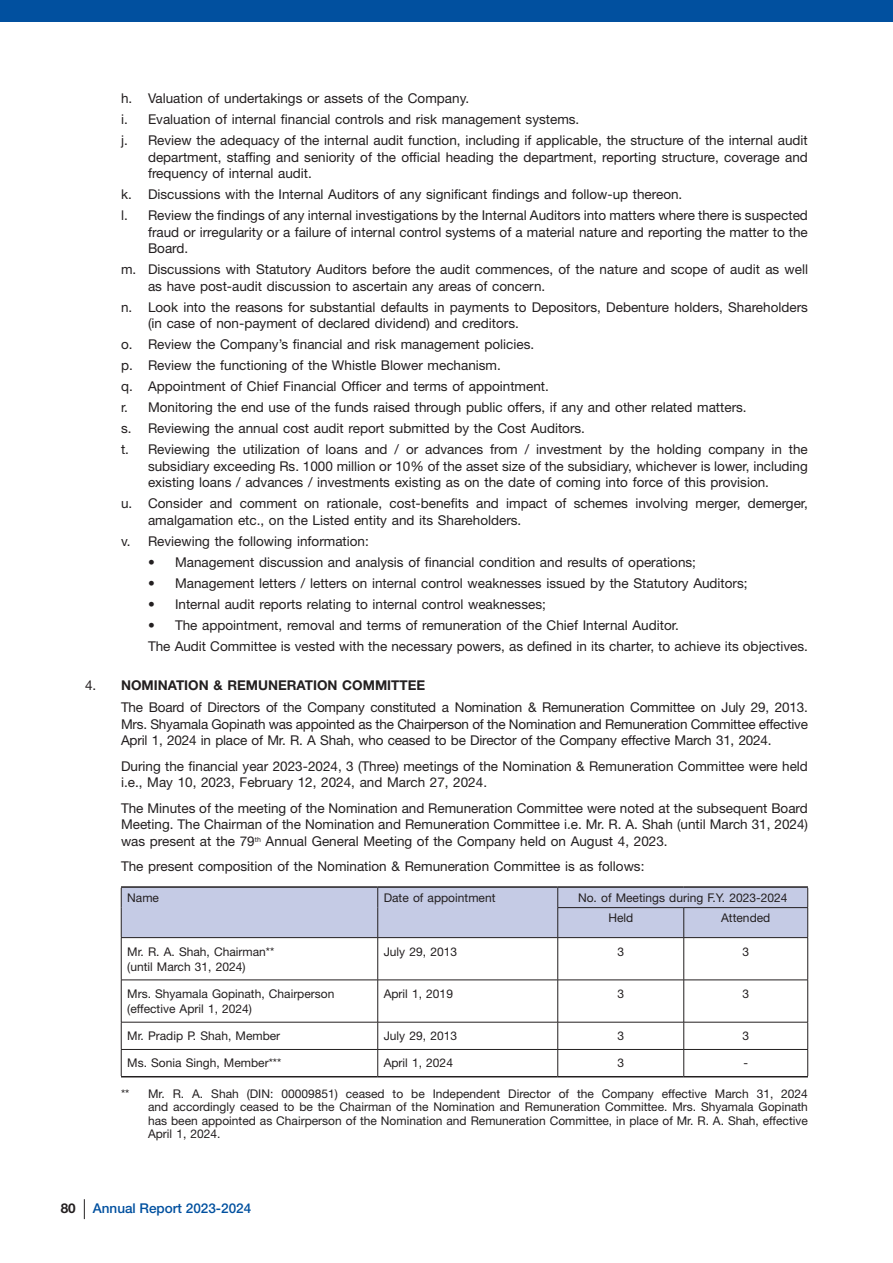
<style>
.page{position:relative;width:893px;height:1263px;background:#fff}
.page>*{position:absolute;margin:0;border:0;box-sizing:border-box;transform-origin:0 0}
.t1{font:13.5px/16.5px "Helvetica Neue LT Std";color:#231f20}
.t2{font:500 13.5px "Helvetica Neue LT Std";color:#01509f}
.t3{font:700 13.5px "Helvetica Neue LT Std";color:#231f20}
.t4{font:12px/13.5px "Helvetica Neue LT Std";color:#231f20}
.s1{font-weight:700}
</style>
<div class="page">
<div style="left:0;top:0;width:893px;height:21px;background:#01509f"></div>
<svg style="left:84px;top:1199px;width:1px;height:20px"></svg>
<hr style="left:121px;top:886px;width:257px;height:2px;background:#231f20">
<hr style="left:378px;top:886px;width:180px;height:2px;background:#231f20">
<hr style="left:558px;top:886px;width:126px;height:2px;background:#231f20">
<hr style="left:684px;top:886px;width:124px;height:2px;background:#231f20">
<div style="left:121px;top:887px;width:687px;height:50px;background:#c5cbe5"></div>
<hr style="left:121px;top:937px;width:257px;height:1px;background:#231f20">
<hr style="left:121px;top:938px;width:1px;height:42px;background:#231f20">
<hr style="left:378px;top:937px;width:180px;height:1px;background:#231f20">
<hr style="left:377px;top:938px;width:1px;height:42px;background:#231f20">
<hr style="left:558px;top:937px;width:126px;height:1px;background:#231f20">
<hr style="left:557px;top:938px;width:1px;height:42px;background:#231f20">
<hr style="left:684px;top:937px;width:124px;height:1px;background:#231f20">
<hr style="left:683px;top:938px;width:1px;height:42px;background:#231f20">
<hr style="left:807px;top:938px;width:1px;height:42px;background:#231f20">
<hr style="left:121px;top:980px;width:257px;height:1px;background:#231f20">
<hr style="left:121px;top:980px;width:1px;height:42px;background:#231f20">
<hr style="left:378px;top:980px;width:180px;height:1px;background:#231f20">
<hr style="left:377px;top:980px;width:1px;height:42px;background:#231f20">
<hr style="left:558px;top:980px;width:126px;height:1px;background:#231f20">
<hr style="left:557px;top:980px;width:1px;height:42px;background:#231f20">
<hr style="left:684px;top:980px;width:124px;height:1px;background:#231f20">
<hr style="left:683px;top:980px;width:1px;height:42px;background:#231f20">
<hr style="left:807px;top:980px;width:1px;height:42px;background:#231f20">
<hr style="left:121px;top:1022px;width:257px;height:1px;background:#231f20">
<hr style="left:378px;top:1022px;width:180px;height:1px;background:#231f20">
<hr style="left:558px;top:1022px;width:126px;height:1px;background:#231f20">
<hr style="left:684px;top:1022px;width:124px;height:1px;background:#231f20">
<hr style="left:121px;top:1049px;width:257px;height:1px;background:#231f20">
<svg style="left:121px;top:1022px;width:1px;height:54px"></svg>
<hr style="left:378px;top:1049px;width:180px;height:1px;background:#231f20">
<svg style="left:377px;top:1022px;width:1px;height:54px"></svg>
<hr style="left:558px;top:1049px;width:126px;height:1px;background:#231f20">
<svg style="left:557px;top:1022px;width:1px;height:54px"></svg>
<hr style="left:684px;top:1049px;width:124px;height:1px;background:#231f20">
<svg style="left:683px;top:1022px;width:1px;height:54px"></svg>
<svg style="left:807px;top:1022px;width:1px;height:54px"></svg>
<hr style="left:121px;top:1076px;width:257px;height:1px;background:#231f20">
<hr style="left:378px;top:1076px;width:180px;height:1px;background:#231f20">
<hr style="left:558px;top:1076px;width:126px;height:1px;background:#231f20">
<hr style="left:684px;top:1076px;width:124px;height:1px;background:#231f20">
<p class="t1" style="left:121px;top:88px;width:688px;line-height:21px">h. Valuation of undertakings or assets of the Company.<br>i. Evaluation of internal financial controls and risk management systems.<br>j. Review the adequacy of the internal audit function, including if applicable, the structure of the internal audit</p>
<p class="t1" style="left:148px;top:148px;width:661px">department, staffing and seniority of the official heading the department, reporting structure, coverage and frequency of internal audit.</p>
<p class="t1" style="left:121px;top:184px;width:688px;line-height:21px">k. Discussions with the Internal Auditors of any significant findings and follow-up thereon.<br>l. Review the findings of any internal investigations by the Internal Auditors into matters where there is suspected</p>
<p class="t1" style="left:148px;top:223px;width:661px">fraud or irregularity or a failure of internal control systems of a material nature and reporting the matter to the<br>Board.</p>
<p class="t1" style="left:148px;top:261px;width:661px;text-indent:-27px">m. Discussions with Statutory Auditors before the audit commences, of the nature and scope of audit as well as have post-audit discussion to ascertain any areas of concern.</p>
<p class="t1" style="left:148px;top:298px;width:661px;text-indent:-27px">n. Look into the reasons for substantial defaults in payments to Depositors, Debenture holders, Shareholders (in case of non-payment of declared dividend) and creditors.</p>
<p class="t1" style="left:121px;top:334px;width:688px;line-height:21px">o. Review the Company’s financial and risk management policies.<br>p. Review the functioning of the Whistle Blower mechanism.<br>q. Appointment of Chief Financial Officer and terms of appointment.<br>r. Monitoring the end use of the funds raised through public offers, if any and other related matters.<br>s. Reviewing the annual cost audit report submitted by the Cost Auditors.<br>t. Reviewing the utilization of loans and / or advances from / investment by the holding company in the</p>
<p class="t1" style="left:148px;top:457px;width:661px">subsidiary exceeding Rs. 1000 million or 10% of the asset size of the subsidiary, whichever is lower, including existing loans / advances / investments existing as on the date of coming into force of this provision.</p>
<p class="t1" style="left:148px;top:495px;width:661px;text-indent:-27px">u. Consider and comment on rationale, cost-benefits and impact of schemes involving merger, demerger, amalgamation etc., on the Listed entity and its Shareholders.</p>
<p class="t1" style="left:121px;top:532px;width:249px">v. Reviewing the following information:</p>
<p class="t1" style="left:148px;top:553px;width:549px">• Management discussion and analysis of financial condition and results of operations;</p>
<p class="t1" style="left:148px;top:574px;width:601px">• Management letters / letters on internal control weaknesses issued by the Statutory Auditors;</p>
<p class="t1" style="left:148px;top:595px;width:399px">• Internal audit reports relating to internal control weaknesses;</p>
<p class="t1" style="left:148px;top:614px;width:661px;line-height:21px">• The appointment, removal and terms of remuneration of the Chief Internal Auditor.<br>The Audit Committee is vested with the necessary powers, as defined in its charter, to achieve its objectives.</p>
<p class="t1" style="left:121px;top:673px;width:688px;line-height:22.5px;text-indent:-36px">4. <span class="s1">NOMINATION &amp; REMUNERATION COMMITTEE<br></span>The Board of Directors of the Company constituted a Nomination &amp; Remuneration Committee on July 29, 2013.</p>
<p class="t1" style="left:121px;top:715px;width:688px">Mrs. Shyamala Gopinath was appointed as the Chairperson of the Nomination and Remuneration Committee effective<br>April 1, 2024 in place of Mr. R. A Shah, who ceased to be Director of the Company effective March 31, 2024.</p>
<p class="t1" style="left:121px;top:757px;width:688px">During the financial year 2023-2024, 3 (Three) meetings of the Nomination &amp; Remuneration Committee were held i.e., May 10, 2023, February 12, 2024, and March 27, 2024.</p>
<p class="t1" style="left:121px;top:799px;width:688px;text-align:justify">The Minutes of the meeting of the Nomination and Remuneration Committee were noted at the subsequent Board Meeting. The Chairman of the Nomination and Remuneration Committee i.e. Mr. R. A. Shah (until March 31, 2024) was present at the 79<sup>th</sup> Annual General Meeting of the Company held on August 4, 2023.</p>
<p class="t1" style="left:121px;top:858px;width:525px">The present composition of the Nomination &amp; Remuneration Committee is as follows:</p>
<p class="t4" style="left:127px;top:890px;width:33px">Name</p>
<p class="t4" style="left:384px;top:890px;width:113px">Date of appointment</p>
<p class="t4" style="left:608px;top:887px;width:181px;line-height:20.5px;text-indent:-30px">No. of Meetings during F.Y. 2023-2024<br>Held</p>
<p class="t4" style="left:721px;top:911px;width:51px">Attended</p>
<p class="t4" style="left:127px;top:944px;width:149px;line-height:15px">Mr. R. A. Shah, Chairman** (until March 31, 2024)</p>
<p class="t4" style="left:384px;top:944px;width:75px">July 29, 2013</p>
<p class="t4" style="left:617px;top:944px;width:8px">3</p>
<p class="t4" style="left:742px;top:944px;width:8px">3</p>
<p class="t4" style="left:127px;top:986px;width:209px;line-height:15px">Mrs. Shyamala Gopinath, Chairperson (effective April 1, 2024)</p>
<p class="t4" style="left:384px;top:987px;width:71px">April 1, 2019</p>
<p class="t4" style="left:617px;top:987px;width:8px">3</p>
<p class="t4" style="left:742px;top:987px;width:8px">3</p>
<p class="t4" style="left:127px;top:1029px;width:154px">Mr. Pradip P. Shah, Member</p>
<p class="t4" style="left:384px;top:1029px;width:75px">July 29, 2013</p>
<p class="t4" style="left:617px;top:1029px;width:8px">3</p>
<p class="t4" style="left:742px;top:1029px;width:8px">3</p>
<p class="t4" style="left:127px;top:1056px;width:156px">Ms. Sonia Singh, Member***</p>
<p class="t4" style="left:384px;top:1056px;width:71px">April 1, 2024</p>
<p class="t4" style="left:617px;top:1056px;width:8px">3</p>
<p class="t4" style="left:743px;top:1056px;width:6px">-</p>
<p class="t4" style="left:121px;top:1087px;width:10px">**</p>
<p class="t4" style="left:148px;top:1087px;width:661px;text-align:justify">Mr. R. A. Shah (DIN: 00009851) ceased to be Independent Director of the Company effective March 31, 2024 and accordingly ceased to be the Chairman of the Nomination and Remuneration Committee. Mrs. Shyamala Gopinath has been appointed as Chairperson of the Nomination and Remuneration Committee, in place of Mr. R. A. Shah, effective April 1, 2024.</p>
<p class="t3" style="left:61px;top:1200px;width:17px">80</p>
<p class="t2" style="left:93px;top:1200px;width:160px">Annual Report 2023-2024</p>
</div>
